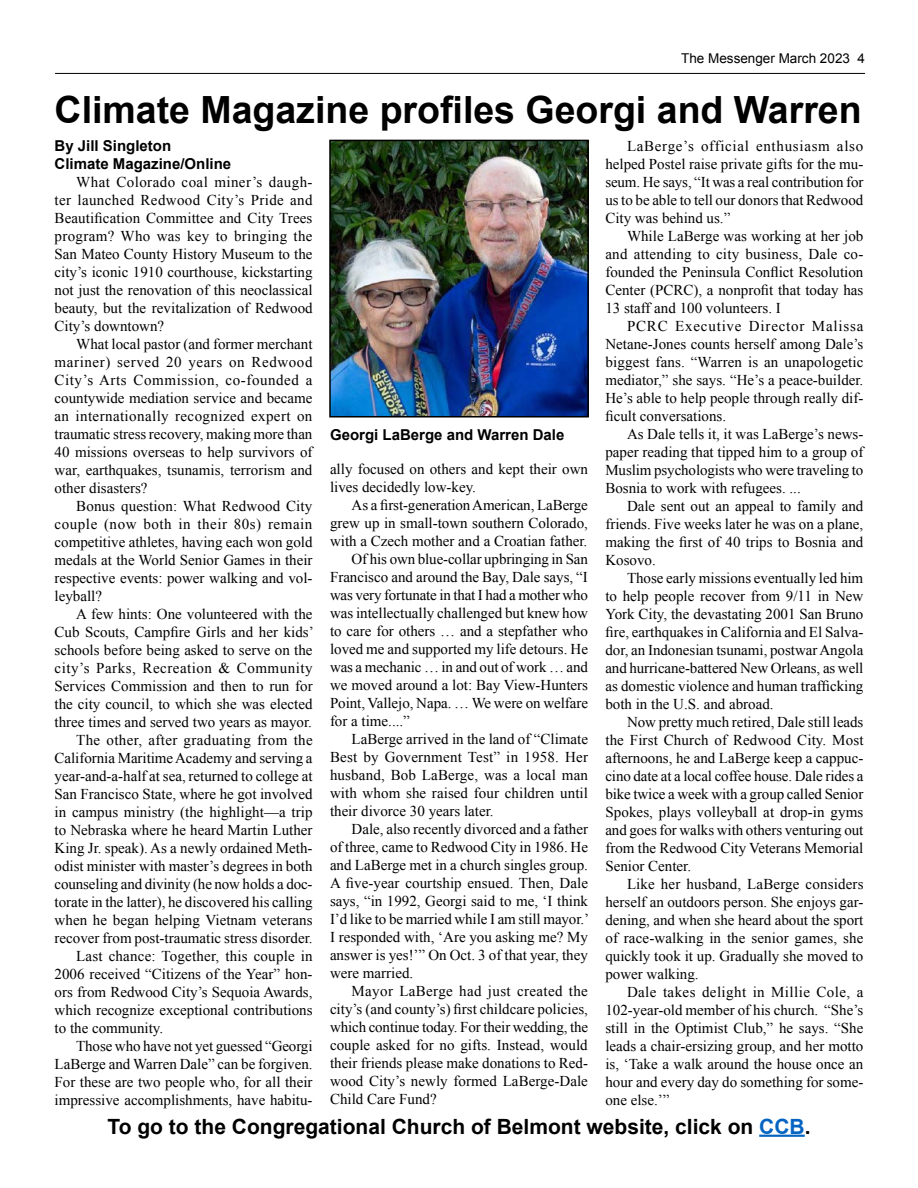
<style>
.page{position:relative;width:918px;height:1188px;background:#fff}
.page>*{position:absolute;margin:0;border:0;box-sizing:border-box;transform-origin:0 0}
.t1{font:700 37.5px "Arial";color:#000}
.t2{font:700 21px "Arial";color:#000}
.t3{font:15px/18px "Times New Roman";color:#000;text-align:justify}
.t4{font:700 15px/18px "Arial";color:#000}
.t5{font:15px "Times New Roman";letter-spacing:.025em;color:#000}
.t6{font:15px "Times New Roman";letter-spacing:.035em;color:#000}
.t7{font:13.5px "Arial";color:#000}
.s1{color:#0563c1}
</style>
<div class="page">
<hr style="left:759px;top:1135px;width:46px;height:2px;background:#0563c1">
<hr style="left:55px;top:73px;width:810px;height:1px;background:#000">
<img style="left:332px;top:143px;width:254px;height:272px">
<div style="left:329px;top:140px;width:260px;height:278px;border:2px solid #000"></div>
<p class="t7" style="left:681px;top:50px;width:185px">The Messenger March 2023 4</p>
<h1 class="t1" style="left:55px;top:85px;width:809px">Climate Magazine profiles Georgi and Warren</h1>
<p class="t4" style="left:55px;top:138px;width:178px">By Jill Singleton<br>Climate Magazine/Online</p>
<p class="t3" style="left:55px;top:173px;width:260px;text-indent:22px">What Colorado coal miner’s daugh&shy;ter launched Redwood City’s Pride and Beautification Committee and City Trees program? Who was key to bringing the San Mateo County History Museum to the city’s iconic 1910 courthouse, kickstarting not just the renovation of this neoclassical beauty, but the revitalization of Redwood City’s downtown?</p>
<p class="t3" style="left:55px;top:335px;width:260px;text-indent:22px">What local pastor (and former merchant mariner) served 20 years on Redwood City’s Arts Commission, co-founded a countywide mediation service and became an internationally recognized expert on traumatic stress recovery, making more than 40 missions overseas to help survivors of war, earthquakes, tsunamis, terrorism and other disasters?</p>
<p class="t3" style="left:55px;top:497px;width:260px;text-indent:22px">Bonus question: What Redwood City couple (now both in their 80s) remain competitive athletes, having each won gold medals at the World Senior Games in their respective events: power walking and vol&shy;leyball?</p>
<p class="t3" style="left:76px;top:605px;width:238px">A few hints: One volunteered with the</p>
<p class="t3" style="left:55px;top:623px;width:261px">Cub Scouts, Campfire Girls and her kids’</p>
<p class="t3" style="left:55px;top:641px;width:260px">schools before being asked to serve on the</p>
<p class="t6" style="left:55px;top:658px;width:260px">city’s Parks, Recreation &amp; Community</p>
<p class="t3" style="left:55px;top:677px;width:260px">Services Commission and then to run for</p>
<p class="t3" style="left:55px;top:695px;width:260px">the city council, to which she was elected</p>
<p class="t3" style="left:55px;top:713px;width:259px">three times and served two years as mayor.</p>
<p class="t5" style="left:76px;top:730px;width:238px">The other, after graduating from the</p>
<p class="t3" style="left:55px;top:749px;width:260px">California Maritime Academy and serving a</p>
<p class="t3" style="left:55px;top:767px;width:259px">year-and-a-half at sea, returned to college at</p>
<p class="t3" style="left:55px;top:785px;width:260px">San Francisco State, where he got involved</p>
<p class="t3" style="left:55px;top:803px;width:259px">in campus ministry (the highlight—a trip</p>
<p class="t3" style="left:55px;top:821px;width:260px">to Nebraska where he heard Martin Luther</p>
<p class="t3" style="left:55px;top:839px;width:260px">King Jr. speak). As a newly ordained Meth-</p>
<p class="t3" style="left:55px;top:857px;width:260px">odist minister with master’s degrees in both</p>
<p class="t3" style="left:55px;top:875px;width:260px">counseling and divinity (he now holds a doc-</p>
<p class="t3" style="left:55px;top:893px;width:260px">torate in the latter), he discovered his calling</p>
<p class="t3" style="left:55px;top:911px;width:260px">when he began helping Vietnam veterans</p>
<p class="t3" style="left:55px;top:929px;width:259px">recover from post-traumatic stress disorder.</p>
<p class="t3" style="left:76px;top:947px;width:238px">Last chance: Together, this couple in</p>
<p class="t3" style="left:55px;top:965px;width:260px">2006 received “Citizens of the Year” hon-</p>
<p class="t3" style="left:55px;top:983px;width:259px">ors from Redwood City’s Sequoia Awards,</p>
<p class="t3" style="left:55px;top:1001px;width:260px">which recognize exceptional contributions</p>
<p class="t3" style="left:55px;top:1019px;width:110px">to the community.</p>
<p class="t3" style="left:76px;top:1037px;width:238px">Those who have not yet guessed “Georgi</p>
<p class="t3" style="left:55px;top:1055px;width:260px">LaBerge and Warren Dale” can be forgiven.</p>
<p class="t3" style="left:55px;top:1073px;width:260px">For these are two people who, for all their</p>
<p class="t3" style="left:55px;top:1091px;width:260px">impressive accomplishments, have habitu-</p>
<p class="t4" style="left:330px;top:426px;width:236px">Georgi LaBerge and Warren Dale</p>
<p class="t3" style="left:330px;top:460px;width:260px">ally focused on others and kept their own lives decidedly low-key.</p>
<p class="t3" style="left:352px;top:496px;width:238px">As a first-generation American, LaBerge</p>
<p class="t3" style="left:330px;top:514px;width:260px">grew up in small-town southern Colorado,</p>
<p class="t3" style="left:330px;top:532px;width:259px">with a Czech mother and a Croatian father.</p>
<p class="t3" style="left:352px;top:550px;width:238px">Of his own blue-collar upbringing in San</p>
<p class="t3" style="left:330px;top:568px;width:259px">Francisco and around the Bay, Dale says, “I</p>
<p class="t3" style="left:330px;top:586px;width:260px">was very fortunate in that I had a mother who</p>
<p class="t3" style="left:330px;top:604px;width:260px">was intellectually challenged but knew how</p>
<p class="t3" style="left:330px;top:622px;width:259px">to care for others … and a stepfather who</p>
<p class="t3" style="left:330px;top:640px;width:260px">loved me and supported my life detours. He</p>
<p class="t3" style="left:330px;top:658px;width:260px">was a mechanic … in and out of work … and</p>
<p class="t3" style="left:330px;top:676px;width:260px">we moved around a lot: Bay View-Hunters</p>
<p class="t3" style="left:330px;top:694px;width:260px">Point, Vallejo, Napa. … We were on welfare</p>
<p class="t3" style="left:330px;top:712px;width:81px">for a time....”</p>
<p class="t3" style="left:352px;top:730px;width:238px">LaBerge arrived in the land of “Climate</p>
<p class="t3" style="left:330px;top:748px;width:260px">Best by Government Test” in 1958. Her</p>
<p class="t3" style="left:330px;top:766px;width:260px">husband, Bob LaBerge, was a local man</p>
<p class="t3" style="left:330px;top:784px;width:260px">with whom she raised four children until</p>
<p class="t3" style="left:330px;top:802px;width:165px">their divorce 30 years later.</p>
<p class="t3" style="left:352px;top:820px;width:238px">Dale, also recently divorced and a father</p>
<p class="t3" style="left:330px;top:838px;width:260px">of three, came to Redwood City in 1986. He</p>
<p class="t3" style="left:330px;top:856px;width:259px">and LaBerge met in a church singles group.</p>
<p class="t3" style="left:330px;top:874px;width:260px">A five-year courtship ensued. Then, Dale</p>
<p class="t3" style="left:330px;top:892px;width:260px">says, “in 1992, Georgi said to me, ‘I think</p>
<p class="t3" style="left:330px;top:910px;width:261px">I’d like to be married while I am still mayor.’</p>
<p class="t3" style="left:330px;top:928px;width:260px">I responded with, ‘Are you asking me? My</p>
<p class="t3" style="left:330px;top:946px;width:259px">answer is yes!’” On Oct. 3 of that year, they</p>
<p class="t3" style="left:330px;top:964px;width:85px">were married.</p>
<p class="t5" style="left:352px;top:981px;width:238px">Mayor LaBerge had just created the</p>
<p class="t3" style="left:330px;top:1000px;width:260px">city’s (and county’s) first childcare policies,</p>
<p class="t3" style="left:330px;top:1018px;width:260px">which continue today. For their wedding, the</p>
<p class="t3" style="left:330px;top:1036px;width:259px">couple asked for no gifts. Instead, would</p>
<p class="t3" style="left:330px;top:1054px;width:260px">their friends please make donations to Red-</p>
<p class="t3" style="left:330px;top:1072px;width:259px">wood City’s newly formed LaBerge-Dale</p>
<p class="t3" style="left:330px;top:1090px;width:108px">Child Care Fund?</p>
<p class="t3" style="left:605px;top:137px;width:260px;text-indent:22px">LaBerge’s official enthusiasm also helped Postel raise private gifts for the mu&shy;seum. He says, “It was a real contribution for us to be able to tell our donors that Redwood City was behind us.”</p>
<p class="t3" style="left:605px;top:227px;width:260px;text-indent:22px">While LaBerge was working at her job and attending to city business, Dale co&shy;founded the Peninsula Conflict Resolution Center (PCRC), a nonprofit that today has 13 staff and 100 volunteers. I</p>
<p class="t3" style="left:605px;top:317px;width:260px;text-indent:22px">PCRC Executive Director Malissa Netane-Jones counts herself among Dale’s biggest fans. “Warren is an unapologetic mediator,” she says. “He’s a peace-builder.<br>He’s able to help people through really dif&shy;ficult conversations.</p>
<p class="t3" style="left:605px;top:425px;width:260px;text-indent:22px">As Dale tells it, it was LaBerge’s news&shy;paper reading that tipped him to a group of Muslim psychologists who were traveling to Bosnia to work with refugees. ...</p>
<p class="t3" style="left:605px;top:497px;width:260px;text-indent:22px">Dale sent out an appeal to family and friends. Five weeks later he was on a plane, making the first of 40 trips to Bosnia and Kosovo.</p>
<p class="t3" style="left:605px;top:569px;width:260px;text-indent:22px">Those early missions eventually led him to help people recover from 9/11 in New York City, the devastating 2001 San Bruno fire, earthquakes in California and El Salva&shy;dor, an Indonesian tsunami, postwar Angola and hurricane-battered New Orleans, as well as domestic violence and human trafficking both in the U.S. and abroad.</p>
<p class="t3" style="left:605px;top:713px;width:260px;text-indent:22px">Now pretty much retired, Dale still leads the First Church of Redwood City. Most afternoons, he and LaBerge keep a cappuc&shy;cino date at a local coffee house. Dale rides a bike twice a week with a group called Senior Spokes, plays volleyball at drop-in gyms and goes for walks with others venturing out from the Redwood City Veterans Memorial Senior Center.</p>
<p class="t3" style="left:605px;top:875px;width:260px;text-indent:22px">Like her husband, LaBerge considers herself an outdoors person. She enjoys gar&shy;dening, and when she heard about the sport of race-walking in the senior games, she quickly took it up. Gradually she moved to power walking.</p>
<p class="t3" style="left:605px;top:983px;width:260px;text-indent:22px">Dale takes delight in Millie Cole, a 102-year-old member of his church. “She’s still in the Optimist Club,” he says. “She leads a chair-ersizing group, and her motto is, ‘Take a walk around the house once an hour and every day do something for some&shy;one else.’”</p>
<h2 class="t2" style="left:107px;top:1112px;width:705px">To go to the Congregational Church of Belmont website, click on <span class="s1">CCB</span>.</h2>
</div>
